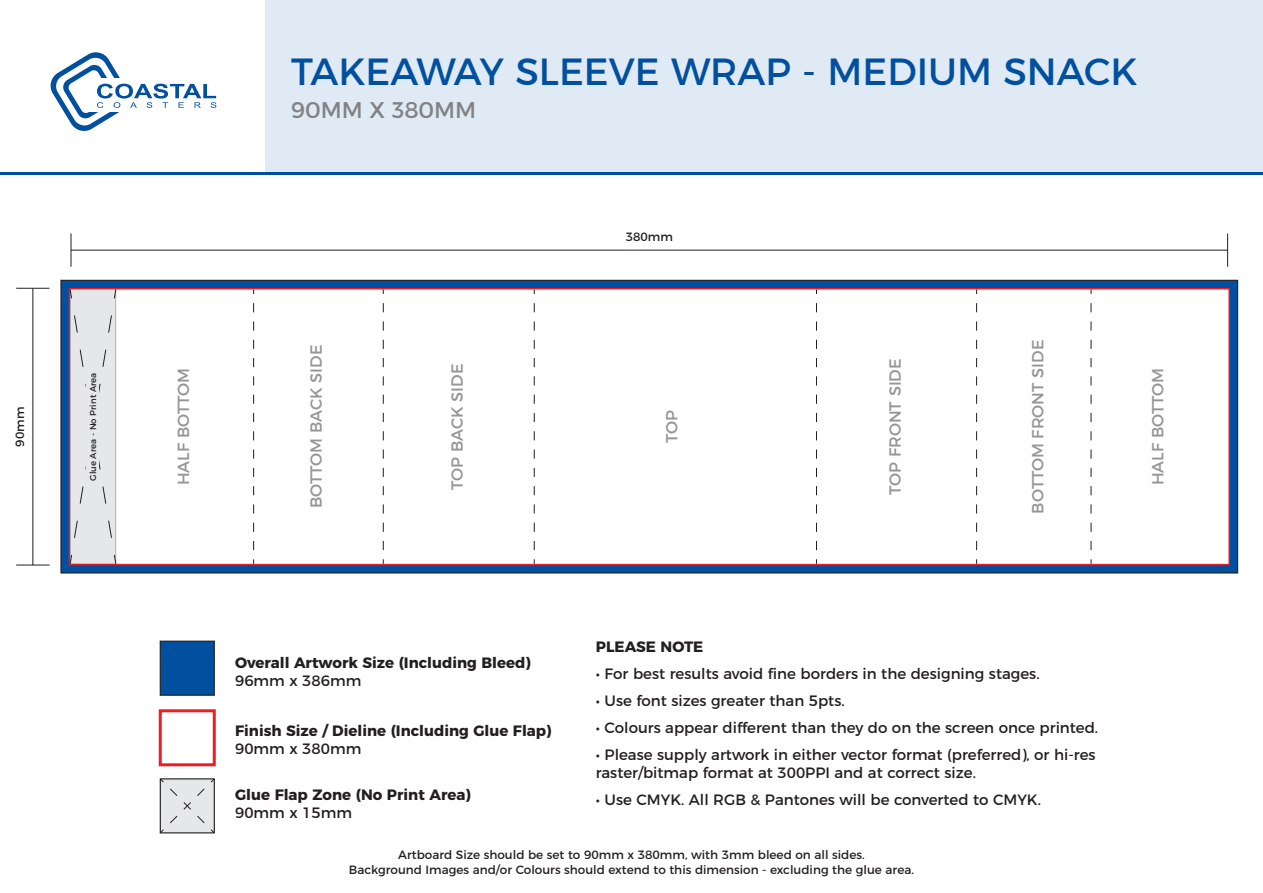
<style>
.page{position:relative;width:1263px;height:893px;background:#fff}
.page>*{position:absolute;margin:0;border:0;box-sizing:border-box;transform-origin:0 0}
.t1{font:37.8px "Montserrat";color:#01509f}
.t2{font:22.65px "Montserrat";color:#808285}
.t3{font:16.05px "Montserrat";color:#939598}
.t4{font:15px/18px "Montserrat";color:#231f20}
.t5{font:700 15px "Montserrat";color:#231f20}
.t6{font:12px/14.4px "Montserrat";color:#231f20;text-align:center}
.t7{font:8.55px "Montserrat";color:#231f20}
</style>
<div class="page">
<div style="left:60px;top:280px;width:1178px;height:293px;background:#01509f;border:1px solid #231f20"></div>
<div style="left:69px;top:288px;width:1161px;height:277px;background:#fff"></div>
<svg style="left:70px;top:289px;width:46px;height:275px;background:#dfe0e2"></svg>
<div style="left:266px;top:0;width:997px;height:173px;background:#dfeaf4"></div>
<svg style="left:50px;top:52px;width:166px;height:79px"></svg>
<hr style="left:0;top:173px;width:1263px;height:2px;background:#01509f">
<hr style="left:71px;top:233px;width:1px;height:34px;background:#231f20">
<hr style="left:1227px;top:233px;width:1px;height:34px;background:#231f20">
<hr style="left:71px;top:250px;width:1156px;height:1px;background:#231f20">
<hr style="left:16px;top:565px;width:34px;height:1px;background:#231f20">
<hr style="left:16px;top:288px;width:34px;height:1px;background:#231f20">
<hr style="left:32px;top:288px;width:1px;height:277px;background:#231f20">
<div style="left:87px;top:372px;width:12px;height:110px;background:#e6e7e9"></div>
<div style="left:160px;top:641px;width:55px;height:55px;background:#01509f;border:1px solid #231f20"></div>
<div style="left:159px;top:709px;width:57px;height:57px;background:#fff;border:3px solid #ee1d23"></div>
<svg style="left:160px;top:778px;width:55px;height:55px;background:#d3d4d6"></svg>
<svg style="left:816px;top:303px;width:1px;height:261px"></svg>
<svg style="left:976px;top:303px;width:1px;height:261px"></svg>
<svg style="left:1091px;top:303px;width:1px;height:261px"></svg>
<svg style="left:534px;top:303px;width:1px;height:261px"></svg>
<svg style="left:383px;top:303px;width:1px;height:261px"></svg>
<svg style="left:253px;top:303px;width:1px;height:261px"></svg>
<p class="t6" style="left:12px;top:447px;width:41px;rotate:-90deg">90mm</p>
<p class="t7" style="left:86px;top:481px;width:110px;rotate:-90deg">Glue Area - No Print Area</p>
<h1 class="t1" style="left:291px;top:41px;width:848px">TAKEAWAY SLEEVE WRAP - MEDIUM SNACK</h1>
<h2 class="t2" style="left:291px;top:92px;width:187px">90MM X 380MM</h2>
<p class="t6" style="left:626px;top:229px;width:49px">380mm</p>
<p class="t3" style="left:303px;top:508px;width:165px;rotate:-90deg">BOTTOM BACK SIDE</p>
<p class="t3" style="left:1025px;top:513px;width:175px;rotate:-90deg">BOTTOM FRONT SIDE</p>
<p class="t3" style="left:444px;top:490px;width:127px;rotate:-90deg">TOP BACK SIDE</p>
<p class="t3" style="left:882px;top:495px;width:138px;rotate:-90deg">TOP FRONT SIDE</p>
<p class="t3" style="left:171px;top:485px;width:119px;rotate:-90deg">HALF BOTTOM</p>
<p class="t3" style="left:1145px;top:485px;width:119px;rotate:-90deg">HALF BOTTOM</p>
<p class="t3" style="left:659px;top:443px;width:34px;rotate:-90deg">TOP</p>
<p class="t5" style="left:235px;top:650px;width:297px">Overall Artwork Size (Including Bleed)</p>
<p class="t4" style="left:235px;top:670px;width:128px">96mm x 386mm</p>
<p class="t5" style="left:235px;top:718px;width:318px">Finish Size / Dieline (Including Glue Flap)</p>
<p class="t4" style="left:235px;top:738px;width:128px">90mm x 380mm</p>
<p class="t5" style="left:235px;top:782px;width:237px">Glue Flap Zone (No Print Area)</p>
<p class="t4" style="left:235px;top:802px;width:118px">90mm x 15mm</p>
<p class="t5" style="left:596px;top:635px;width:109px">PLEASE NOTE</p>
<p class="t4" style="left:596px;top:664px;width:445px">• For best results avoid fine borders in the designing stages.</p>
<p class="t4" style="left:596px;top:691px;width:250px">• Use font sizes greater than 5pts.</p>
<p class="t4" style="left:596px;top:718px;width:504px">• Colours appear different than they do on the screen once printed.</p>
<p class="t4" style="left:596px;top:745px;width:501px">• Please supply artwork in either vector format (preferred), or hi-res raster/bitmap format at 300PPI and at correct size.</p>
<p class="t4" style="left:596px;top:790px;width:446px">• Use CMYK. All RGB &amp; Pantones will be converted to CMYK.</p>
<p class="t6" style="left:349px;top:847px;width:566px">Artboard Size should be set to 90mm x 380mm, with 3mm bleed on all sides.<br>Background Images and/or Colours should extend to this dimension - excluding the glue area.</p>
</div>
